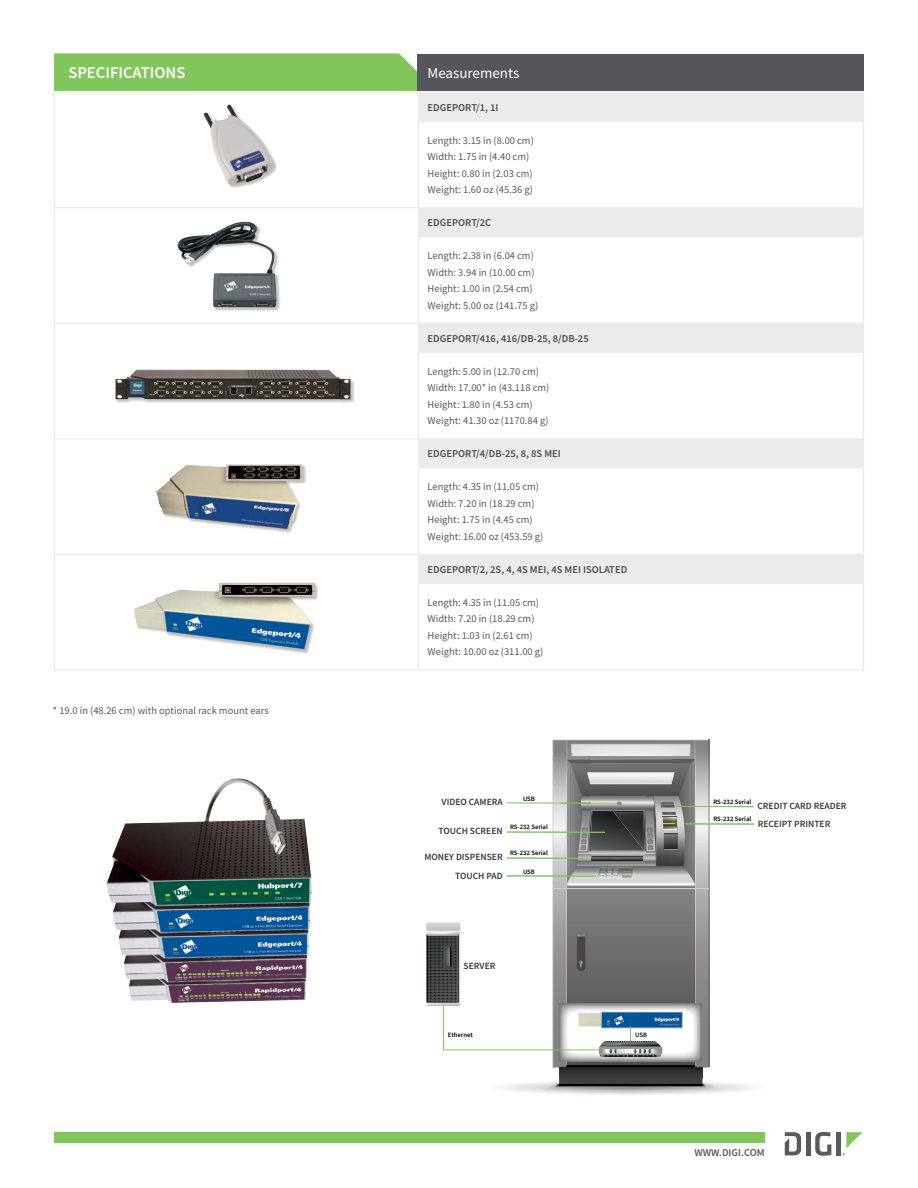
<style>
.page{position:relative;width:918px;height:1188px;background:#fff}
.page>*{position:absolute;margin:0;border:0;box-sizing:border-box;transform-origin:0 0}
.t1{font:600 16.5px "Source Sans Pro";color:#fff}
.t2{font:15px "Source Sans Pro";color:#fff}
.Table_-_Body_Copy{font:10.5px "Source Sans Pro";color:#58595b}
.Table_-_Header{font:600 10.5px "Source Sans Pro";color:#4d4d4f}
.Table_-_Header-2{font:600 10.5px "Source Sans Pro";color:#58595b}
.t3{font:600 9.45px "Source Sans Pro";color:#383838}
.t4{font:600 6.6px "Source Sans Pro";color:#000}
.t5{font:600 6.6px "Source Sans Pro";color:#070808}
</style>
<div class="page">
<div style="left:418px;top:54px;width:446px;height:37px;background:#55565a"></div>
<hr style="left:806px;top:1132px;width:4px;height:23px;background:#58595b">
<svg style="left:815px;top:1132px;width:16px;height:24px"></svg>
<div style="left:836px;top:1132px;width:5px;height:23px;background:#58595b"></div>
<svg style="left:785px;top:1132px;width:16px;height:23px"></svg>
<svg style="left:842px;top:1132px;width:21px;height:24px"></svg>
<div style="left:54px;top:1132px;width:711px;height:11px;background:#82c55b"></div>
<svg style="left:419px;top:93px;width:444px;height:490px"></svg>
<hr style="left:418px;top:122px;width:1px;height:85px;background:#e6e7e8">
<hr style="left:54px;top:207px;width:364px;height:1px;background:#e6e7e8">
<hr style="left:418px;top:237px;width:1px;height:86px;background:#e6e7e8">
<hr style="left:54px;top:323px;width:364px;height:1px;background:#e6e7e8">
<hr style="left:418px;top:353px;width:1px;height:85px;background:#e6e7e8">
<hr style="left:54px;top:438px;width:364px;height:1px;background:#e6e7e8">
<hr style="left:418px;top:468px;width:1px;height:86px;background:#e6e7e8">
<hr style="left:54px;top:554px;width:364px;height:1px;background:#e6e7e8">
<hr style="left:418px;top:584px;width:1px;height:86px;background:#e6e7e8">
<hr style="left:54px;top:121px;width:1px;height:86px;background:#e6e7e8">
<hr style="left:863px;top:122px;width:1px;height:85px;background:#e6e7e8">
<svg style="left:54px;top:208px;width:1px;height:29px"></svg>
<hr style="left:54px;top:237px;width:1px;height:86px;background:#e6e7e8">
<hr style="left:863px;top:237px;width:1px;height:86px;background:#e6e7e8">
<svg style="left:54px;top:324px;width:1px;height:28px"></svg>
<hr style="left:54px;top:352px;width:1px;height:86px;background:#e6e7e8">
<hr style="left:863px;top:353px;width:1px;height:85px;background:#e6e7e8">
<svg style="left:54px;top:439px;width:1px;height:29px"></svg>
<hr style="left:54px;top:468px;width:1px;height:86px;background:#e6e7e8">
<hr style="left:863px;top:468px;width:1px;height:86px;background:#e6e7e8">
<svg style="left:54px;top:555px;width:1px;height:29px"></svg>
<hr style="left:54px;top:584px;width:1px;height:86px;background:#e6e7e8">
<hr style="left:863px;top:584px;width:1px;height:86px;background:#e6e7e8">
<hr style="left:54px;top:670px;width:365px;height:1px;background:#e6e7e8">
<hr style="left:419px;top:670px;width:445px;height:1px;background:#e6e7e8">
<hr style="left:418px;top:92px;width:446px;height:1px;background:#ebebeb">
<svg style="left:54px;top:53px;width:365px;height:68px"></svg>
<svg style="left:863px;top:93px;width:1px;height:28px"></svg>
<hr style="left:418px;top:121px;width:446px;height:1px;background:#ebebeb">
<hr style="left:418px;top:207px;width:446px;height:1px;background:#ebebeb">
<svg style="left:418px;top:208px;width:1px;height:29px"></svg>
<svg style="left:863px;top:208px;width:1px;height:29px"></svg>
<hr style="left:418px;top:237px;width:446px;height:1px;background:#ebebeb">
<hr style="left:418px;top:323px;width:446px;height:1px;background:#ebebeb">
<svg style="left:418px;top:324px;width:1px;height:28px"></svg>
<svg style="left:863px;top:324px;width:1px;height:28px"></svg>
<hr style="left:418px;top:352px;width:446px;height:1px;background:#ebebeb">
<hr style="left:418px;top:438px;width:446px;height:1px;background:#ebebeb">
<svg style="left:418px;top:439px;width:1px;height:29px"></svg>
<svg style="left:863px;top:439px;width:1px;height:29px"></svg>
<hr style="left:418px;top:468px;width:446px;height:1px;background:#ebebeb">
<hr style="left:418px;top:554px;width:446px;height:1px;background:#ebebeb">
<svg style="left:418px;top:555px;width:1px;height:28px"></svg>
<svg style="left:863px;top:555px;width:1px;height:28px"></svg>
<hr style="left:418px;top:583px;width:446px;height:1px;background:#ebebeb">
<div style="left:204px;top:105px;width:73px;height:84px;background:#000;opacity:.25"></div>
<img style="left:204px;top:105px;width:69px;height:80px">
<div style="left:178px;top:222px;width:103px;height:89px;background:#000;opacity:.25"></div>
<img style="left:177px;top:222px;width:100px;height:85px">
<img style="left:115px;top:369px;width:240px;height:34px">
<div style="left:134px;top:583px;width:185px;height:71px;background:#000;opacity:.25"></div>
<img style="left:133px;top:583px;width:182px;height:67px">
<div style="left:157px;top:464px;width:150px;height:70px;background:#000;opacity:.25"></div>
<img style="left:156px;top:464px;width:147px;height:66px">
<img style="left:107px;top:778px;width:205px;height:225px">
<svg style="left:559px;top:1062px;width:143px;height:23px"></svg>
<svg style="left:504px;top:1079px;width:248px;height:16px"></svg>
<img style="left:541px;top:1083px;width:180px;height:8px">
<img style="left:554px;top:1084px;width:154px;height:4px">
<img style="left:559px;top:1078px;width:143px;height:7px">
<hr style="left:559px;top:1085px;width:143px;height:1px;background:#000">
<hr style="left:685px;top:823px;width:69px;height:2px;background:#82c55b">
<hr style="left:676px;top:806px;width:78px;height:1px;background:#82c55b">
<svg style="left:426px;top:740px;width:283px;height:328px"></svg>
<img style="left:598px;top:871px;width:14px;height:7px">
<img style="left:599px;top:1041px;width:63px;height:16px">
<p class="t1" style="left:68px;top:62px;width:118px">SPECIFICATIONS</p>
<p class="Table_-_Body_Copy" style="left:53px;top:704px;width:217px">* 19.0 in (48.26 cm) with optional rack mount ears</p>
<p class="t2" style="left:427px;top:63px;width:93px">Measurements</p>
<p class="Table_-_Header" style="left:428px;top:100px;width:72px">EDGEPORT/1, 1I</p>
<p class="Table_-_Body_Copy" style="left:428px;top:134px;width:108px">Length: 3.15 in (8.00 cm)</p>
<p class="Table_-_Body_Copy" style="left:428px;top:150px;width:103px">Width: 1.75 in (4.40 cm)</p>
<p class="Table_-_Body_Copy" style="left:428px;top:167px;width:107px">Height: 0.80 in (2.03 cm)</p>
<p class="Table_-_Body_Copy" style="left:428px;top:183px;width:107px">Weight: 1.60 oz (45.36 g)</p>
<p class="Table_-_Header" style="left:428px;top:216px;width:65px">EDGEPORT/2C</p>
<p class="Table_-_Body_Copy" style="left:428px;top:249px;width:108px">Length: 2.38 in (6.04 cm)</p>
<p class="Table_-_Body_Copy" style="left:428px;top:266px;width:108px">Width: 3.94 in (10.00 cm)</p>
<p class="Table_-_Body_Copy" style="left:428px;top:282px;width:107px">Height: 1.00 in (2.54 cm)</p>
<p class="Table_-_Body_Copy" style="left:428px;top:299px;width:112px">Weight: 5.00 oz (141.75 g)</p>
<p class="Table_-_Header" style="left:428px;top:331px;width:163px">EDGEPORT/416, 416/DB-25, 8/DB-25</p>
<p class="Table_-_Body_Copy" style="left:428px;top:365px;width:113px">Length: 5.00 in (12.70 cm)</p>
<p class="Table_-_Body_Copy" style="left:428px;top:381px;width:123px">Width: 17.00* in (43.118 cm)</p>
<p class="Table_-_Body_Copy" style="left:428px;top:398px;width:107px">Height: 1.80 in (4.53 cm)</p>
<p class="Table_-_Body_Copy" style="left:428px;top:414px;width:123px">Weight: 41.30 oz (1170.84 g)</p>
<p class="Table_-_Header" style="left:428px;top:447px;width:135px">EDGEPORT/4/DB-25, 8, 8S MEI</p>
<p class="Table_-_Body_Copy" style="left:428px;top:480px;width:113px">Length: 4.35 in (11.05 cm)</p>
<p class="Table_-_Body_Copy" style="left:428px;top:497px;width:108px">Width: 7.20 in (18.29 cm)</p>
<p class="Table_-_Body_Copy" style="left:428px;top:513px;width:107px">Height: 1.75 in (4.45 cm)</p>
<p class="Table_-_Body_Copy" style="left:428px;top:530px;width:117px">Weight: 16.00 oz (453.59 g)</p>
<p class="Table_-_Header" style="left:428px;top:563px;width:201px">EDGEPORT/2, 2S, 4, 4S MEI, 4S MEI ISOLATED</p>
<p class="Table_-_Body_Copy" style="left:428px;top:596px;width:113px">Length: 4.35 in (11.05 cm)</p>
<p class="Table_-_Body_Copy" style="left:428px;top:612px;width:108px">Width: 7.20 in (18.29 cm)</p>
<p class="Table_-_Body_Copy" style="left:428px;top:629px;width:107px">Height: 1.03 in (2.61 cm)</p>
<p class="Table_-_Body_Copy" style="left:428px;top:645px;width:117px">Weight: 10.00 oz (311.00 g)</p>
<p class="t4" style="left:523px;top:795px;width:13px">USB</p>
<p class="t5" style="left:510px;top:823px;width:39px">RS-232 Serial</p>
<p class="t3" style="left:442px;top:797px;width:63px">VIDEO CAMERA</p>
<p class="t3" style="left:439px;top:825px;width:66px">TOUCH SCREEN</p>
<p class="t3" style="left:424px;top:851px;width:80px">MONEY DISPENSER</p>
<p class="t3" style="left:455px;top:870px;width:49px">TOUCH PAD</p>
<p class="t4" style="left:510px;top:849px;width:39px">RS-232 Serial</p>
<p class="t5" style="left:523px;top:867px;width:13px">USB</p>
<p class="t3" style="left:464px;top:960px;width:33px">SERVER</p>
<p class="t4" style="left:448px;top:1031px;width:26px">Ethernet</p>
<p class="t4" style="left:713px;top:798px;width:39px">RS-232 Serial</p>
<p class="t3" style="left:758px;top:800px;width:91px">CREDIT CARD READER</p>
<p class="t4" style="left:713px;top:815px;width:39px">RS-232 Serial</p>
<p class="t3" style="left:758px;top:818px;width:74px">RECEIPT PRINTER</p>
<p class="t5" style="left:635px;top:1031px;width:13px">USB</p>
<p class="Table_-_Header-2" style="left:694px;top:1145px;width:72px">WWW.DIGI.COM</p>
</div>
